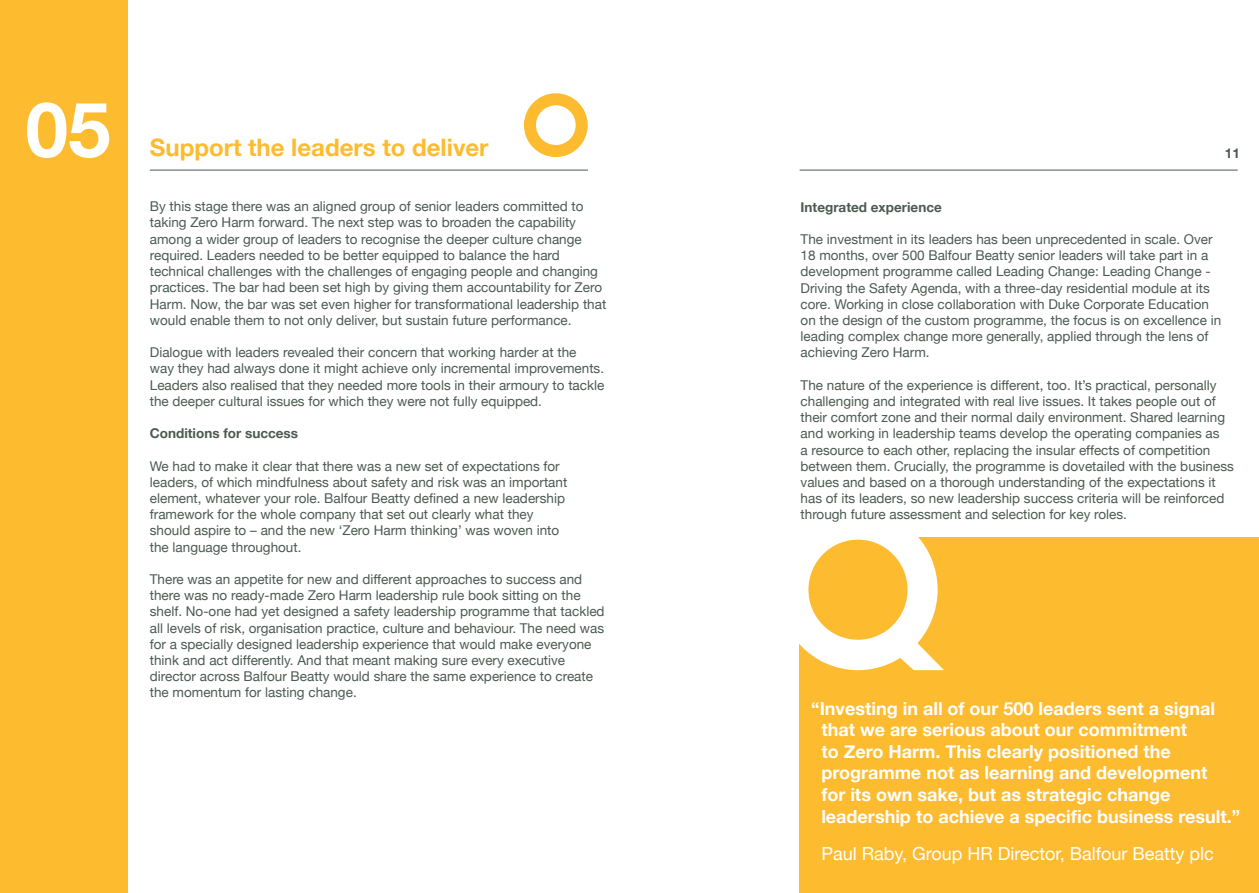
<style>
.page{position:relative;width:1259px;height:893px;background:#fff}
.page>*{position:absolute;margin:0;border:0;box-sizing:border-box;transform-origin:0 0}
.t1{font:700 76.5px "Helvetica Neue";color:#fff}
.t2{font:700 24px "Helvetica Neue";color:#fdbb30}
.t3{font:700 18px/21.6px "Helvetica Neue";color:#fff}
.t4{font:18px "Helvetica Neue";color:#fff}
.t5{font:13.5px/16.2px "Helvetica Neue";color:#4c5a52}
.t6{font:700 13.5px "Helvetica Neue";color:#4c5a52}
</style>
<div class="page">
<div style="left:799px;top:537px;width:460px;height:356px;background:#fdbb30"></div>
<div style="left:778px;top:509px;width:159px;height:161px;background:#fff;border-radius:50%"></div>
<div style="left:808px;top:540px;width:99px;height:100px;background:#fdbb30;border-radius:50%"></div>
<svg style="left:876px;top:626px;width:68px;height:44px"></svg>
<div style="left:0;top:0;width:128px;height:893px;background:#fdbb30"></div>
<hr style="left:799px;top:170px;width:438px;height:1px;background:#4c5a52">
<hr style="left:150px;top:170px;width:438px;height:1px;background:#4c5a52">
<div style="left:524px;top:93px;width:64px;height:64px;background:#fdbb30;border-radius:50%"></div>
<div style="left:536px;top:105px;width:39px;height:40px;background:#fff;border-radius:50%"></div>
<h1 class="t1" style="left:26px;top:82px;width:87px">05</h1>
<h2 class="t2" style="left:150px;top:132px;width:340px">Support the leaders to deliver</h2>
<p class="t6" style="left:1225px;top:144px;width:17px">11</p>
<p class="t5" style="left:150px;top:198px;width:458px">By this stage there was an aligned group of senior leaders committed to taking Zero Harm forward. The next step was to broaden the capability among a wider group of leaders to recognise the deeper culture change required. Leaders needed to be better equipped to balance the hard technical challenges with the challenges of engaging people and changing practices. The bar had been set high by giving them accountability for Zero Harm. Now, the bar was set even higher for transformational leadership that would enable them to not only deliver, but sustain future performance.</p>
<p class="t5" style="left:150px;top:344px;width:456px">Dialogue with leaders revealed their concern that working harder at the<br>way they had always done it might achieve only incremental improvements.<br>Leaders also realised that they needed more tools in their armoury to tackle the deeper cultural issues for which they were not fully equipped.</p>
<p class="t6" style="left:150px;top:425px;width:150px">Conditions for success</p>
<p class="t5" style="left:150px;top:457px;width:419px">We had to make it clear that there was a new set of expectations for leaders, of which mindfulness about safety and risk was an important element, whatever your role. Balfour Beatty defined a new leadership framework for the whole company that set out clearly what they should aspire to – and the new ‘Zero Harm thinking’ was woven into the language throughout.</p>
<p class="t5" style="left:150px;top:571px;width:456px">There was an appetite for new and different approaches to success and there was no ready-made Zero Harm leadership rule book sitting on the shelf. No-one had yet designed a safety leadership programme that tackled all levels of risk, organisation practice, culture and behaviour. The need was for a specially designed leadership experience that would make everyone think and act differently. And that meant making sure every executive director across Balfour Beatty would share the same experience to create the momentum for lasting change.</p>
<p class="t6" style="left:800px;top:198px;width:143px">Integrated experience</p>
<p class="t5" style="left:800px;top:231px;width:422px">The investment in its leaders has been unprecedented in scale. Over 18 months, over 500 Balfour Beatty senior leaders will take part in a development programme called Leading Change: Leading Change - Driving the Safety Agenda, with a three-day residential module at its core. Working in close collaboration with Duke Corporate Education on the design of the custom programme, the focus is on excellence in leading complex change more generally, applied through the lens of achieving Zero Harm.</p>
<p class="t5" style="left:800px;top:377px;width:435px">The nature of the experience is different, too. It’s practical, personally challenging and integrated with real live issues. It takes people out of their comfort zone and their normal daily environment. Shared learning and working in leadership teams develop the operating companies as<br>a resource to each other, replacing the insular effects of competition between them. Crucially, the programme is dovetailed with the business values and based on a thorough understanding of the expectations it has of its leaders, so new leadership success criteria will be reinforced through future assessment and selection for key roles.</p>
<p class="t3" style="left:821px;top:697px;width:420px;text-indent:-10px">“Investing in all of our 500 leaders sent a signal that we are serious about our commitment<br>to Zero Harm. This clearly positioned the programme not as learning and development<br>for its own sake, but as strategic change leadership to achieve a specific business result.”</p>
<h3 class="t4" style="left:821px;top:843px;width:394px">Paul Raby, Group HR Director, Balfour Beatty plc</h3>
</div>
